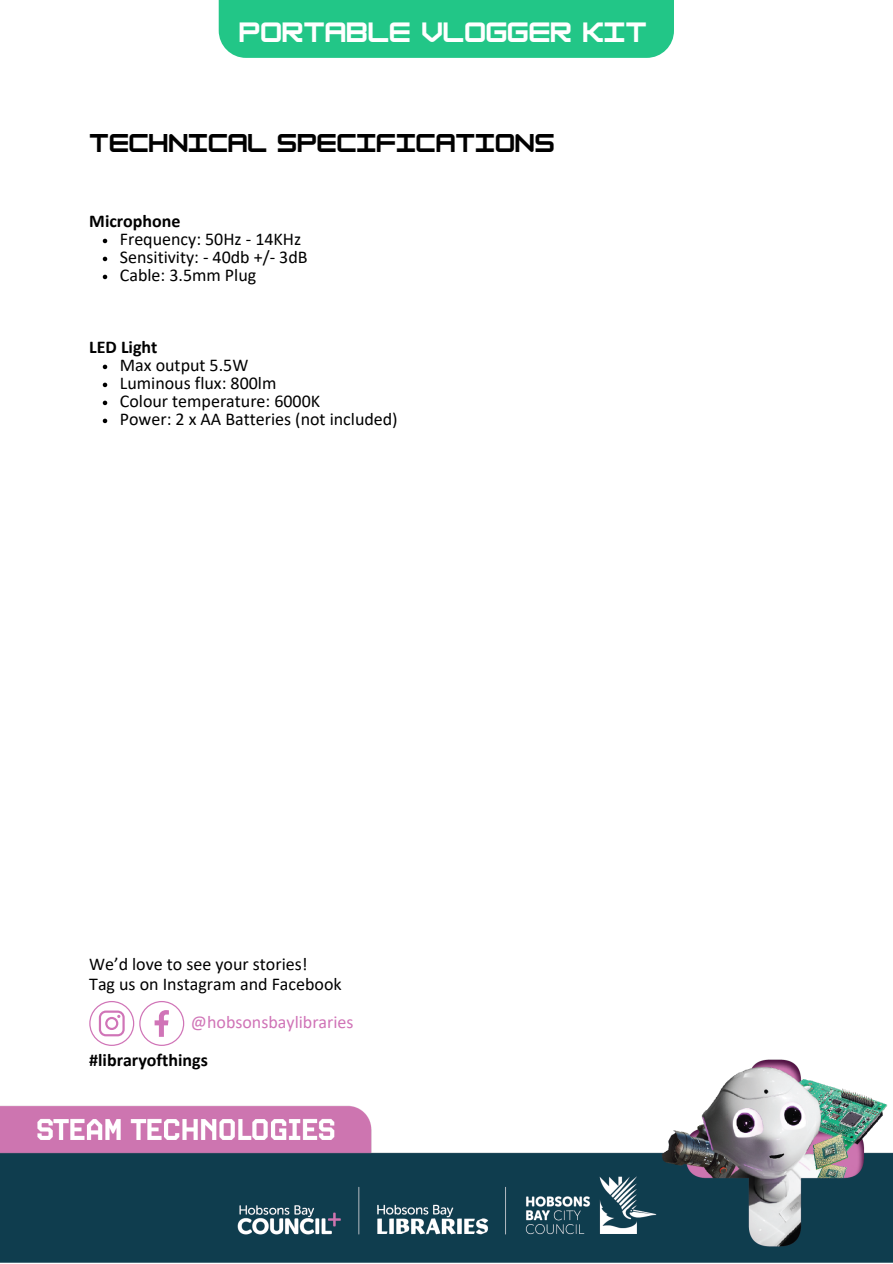
<style>
.page{position:relative;width:893px;height:1264px;background:#fff}
.page>*{position:absolute;margin:0;border:0;box-sizing:border-box;transform-origin:0 0}
.t1{font:700 24.45px "HK Modular";color:#fff}
.t2{font:700 22.5px "HK Modular";color:#000}
.t3{font:18px "Calibri";color:#000}
.t4{font:700 18px "Calibri";color:#000}
.t5{font:18px "Calibri";color:#d074b7}
</style>
<div class="page">
<img style="left:0;top:1021px;width:892px;height:241px">
<div style="left:219px;top:0;width:455px;height:58px;background:#22c687"></div>
<svg style="left:89px;top:1001px;width:95px;height:44px"></svg>
<svg style="left:103px;top:239px;width:4px;height:4px"></svg>
<svg style="left:103px;top:257px;width:4px;height:4px"></svg>
<svg style="left:103px;top:275px;width:4px;height:4px"></svg>
<svg style="left:103px;top:364px;width:4px;height:5px"></svg>
<svg style="left:103px;top:382px;width:4px;height:5px"></svg>
<svg style="left:103px;top:400px;width:4px;height:5px"></svg>
<svg style="left:103px;top:418px;width:4px;height:5px"></svg>
<p class="t1" style="left:239px;top:17px;width:409px">PORTABLE VLOGGER KIT</p>
<p class="t2" style="left:89px;top:130px;width:466px">TECHNICAL SPECIFICATIONS</p>
<p class="t4" style="left:89px;top:214px;width:93px">Microphone</p>
<p class="t3" style="left:120px;top:232px;width:183px">Frequency: 50Hz - 14KHz</p>
<p class="t3" style="left:120px;top:250px;width:189px">Sensitivity: - 40db +/- 3dB</p>
<p class="t3" style="left:120px;top:268px;width:138px">Cable: 3.5mm Plug</p>
<p class="t4" style="left:89px;top:340px;width:70px">LED Light</p>
<p class="t3" style="left:120px;top:358px;width:130px">Max output 5.5W</p>
<p class="t3" style="left:120px;top:376px;width:158px">Luminous flux: 800lm</p>
<p class="t3" style="left:120px;top:394px;width:202px">Colour temperature: 6000K</p>
<p class="t3" style="left:120px;top:412px;width:279px">Power: 2 x AA Batteries (not included)</p>
<p class="t3" style="left:89px;top:956px;width:220px">We’d love to see your stories!</p>
<p class="t3" style="left:89px;top:976px;width:254px">Tag us on Instagram and Facebook</p>
<p class="t5" style="left:191px;top:1014px;width:164px">@hobsonsbaylibraries</p>
<p class="t4" style="left:89px;top:1052px;width:120px">#libraryofthings</p>
</div>
